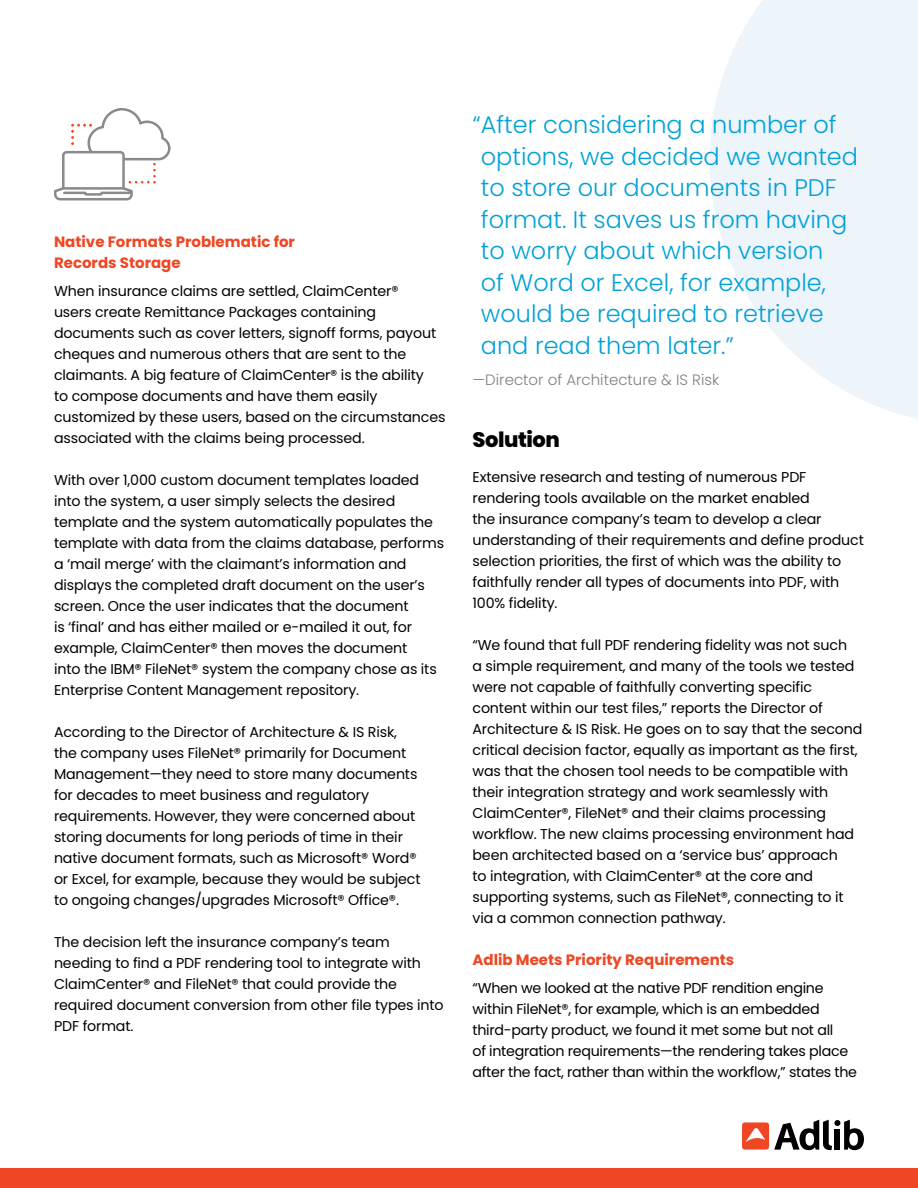
<style>
.page{position:relative;width:918px;height:1188px;background:#fff}
.page>*{position:absolute;margin:0;border:0;box-sizing:border-box;transform-origin:0 0}
.t1{font:300 24px/31.5px "Poppins";color:#00a1d7}
.t2{font:800 21px "Poppins";letter-spacing:-.02em;color:#000}
.t3{font:700 15px/21px "Poppins";color:#ef4623}
.t4{font:300 15px "Poppins";color:#7e8083}
.t5{font:14.25px/21px "Poppins";letter-spacing:-.01em;color:#000}
</style>
<div class="page">
<svg style="left:710px;top:0;width:208px;height:419px;fill:#edf4fa"></svg>
<div style="left:0;top:1168px;width:918px;height:20px;background:#ef4623"></div>
<svg style="left:742px;top:1120px;width:122px;height:30px"></svg>
<svg style="left:54px;top:108px;width:117px;height:92px"></svg>
<p class="t3" style="left:54px;top:231px;width:243px">Native Formats Problematic for<br>Records Storage</p>
<p class="t5" style="left:54px;top:280px;width:393px">When insurance claims are settled, ClaimCenter®<br>users create Remittance Packages containing documents such as cover letters, signoff forms, payout cheques and numerous others that are sent to the claimants. A big feature of ClaimCenter® is the ability<br>to compose documents and have them easily customized by these users, based on the circumstances associated with the claims being processed.</p>
<p class="t5" style="left:54px;top:469px;width:392px">With over 1,000 custom document templates loaded into the system, a user simply selects the desired template and the system automatically populates the template with data from the claims database, performs a ‘mail merge’ with the claimant’s information and displays the completed draft document on the user’s screen. Once the user indicates that the document<br>is ‘final’ and has either mailed or e-mailed it out, for example, ClaimCenter® then moves the document<br>into the IBM® FileNet® system the company chose as its Enterprise Content Management repository.</p>
<p class="t5" style="left:54px;top:721px;width:368px">According to the Director of Architecture &amp; IS Risk, the company uses FileNet® primarily for Document Management—they need to store many documents for decades to meet business and regulatory requirements. However, they were concerned about storing documents for long periods of time in their native document formats, such as Microsoft® Word® or Excel, for example, because they would be subject to ongoing changes/upgrades Microsoft® Office®.</p>
<p class="t5" style="left:54px;top:931px;width:391px">The decision left the insurance company’s team needing to find a PDF rendering tool to integrate with ClaimCenter® and FileNet® that could provide the required document conversion from other file types into PDF format.</p>
<h1 class="t1" style="left:481px;top:109px;width:379px;text-indent:-8px">“After considering a number of options, we decided we wanted to store our documents in PDF format. It saves us from having to worry about which version<br>of Word or Excel, for example, would be required to retrieve and read them later.”</h1>
<p class="t4" style="left:472px;top:371px;width:248px">—Director of Architecture &amp; IS Risk</p>
<h2 class="t2" style="left:472px;top:428px;width:89px">Solution</h2>
<p class="t5" style="left:472px;top:466px;width:393px">Extensive research and testing of numerous PDF rendering tools available on the market enabled<br>the insurance company’s team to develop a clear understanding of their requirements and define product selection priorities, the first of which was the ability to faithfully render all types of documents into PDF, with 100% fidelity.</p>
<p class="t5" style="left:472px;top:634px;width:391px">“We found that full PDF rendering fidelity was not such<br>a simple requirement, and many of the tools we tested were not capable of faithfully converting specific content within our test files,” reports the Director of Architecture &amp; IS Risk. He goes on to say that the second critical decision factor, equally as important as the first, was that the chosen tool needs to be compatible with their integration strategy and work seamlessly with ClaimCenter®, FileNet® and their claims processing workflow. The new claims processing environment had been architected based on a ‘service bus’ approach<br>to integration, with ClaimCenter® at the core and supporting systems, such as FileNet®, connecting to it via a common connection pathway.</p>
<p class="t3" style="left:472px;top:949px;width:263px">Adlib Meets Priority Requirements</p>
<p class="t5" style="left:472px;top:977px;width:386px">“When we looked at the native PDF rendition engine within FileNet®, for example, which is an embedded third-party product, we found it met some but not all<br>of integration requirements—the rendering takes place after the fact, rather than within the workflow,” states the</p>
</div>
